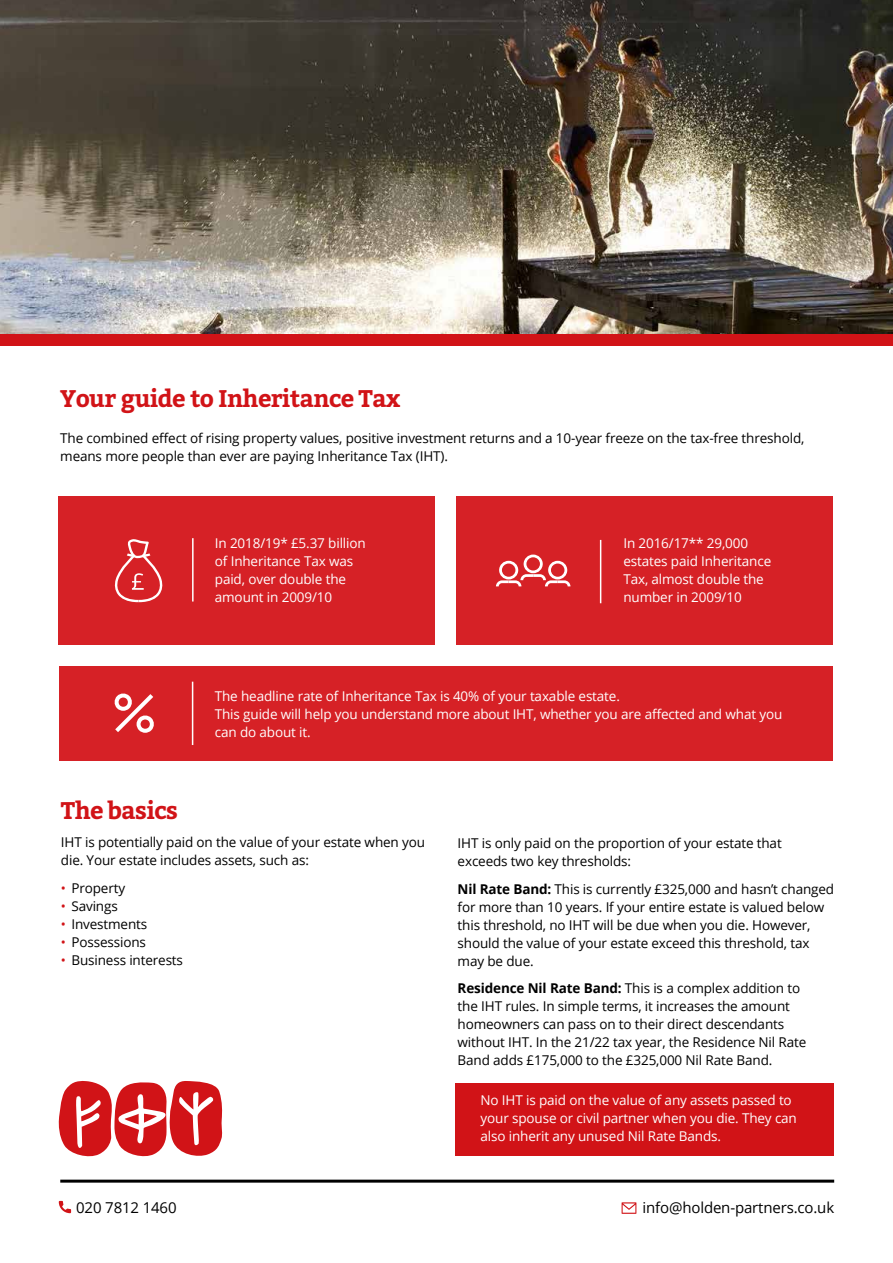
<style>
.page{position:relative;width:893px;height:1263px;background:#fff}
.page>*{position:absolute;margin:0;border:0;box-sizing:border-box;transform-origin:0 0}
.t1{font:700 24px "Bitter";letter-spacing:-.025em;color:#d11317}
.t2{font:15px "Open Sans";letter-spacing:-.01em;color:#000}
.t3{font:13.5px/18px "Open Sans";letter-spacing:-.01em;color:#000}
.t4{font:13.5px/18px "Open Sans";letter-spacing:-.01em;color:#fff}
.s1{color:#d11317}
.s2{font-weight:700}
</style>
<div class="page">
<hr style="left:60px;top:1179px;width:774px;height:3px;background:#000">
<svg style="left:59px;top:1201px;width:12px;height:12px"></svg>
<svg style="left:622px;top:1202px;width:14px;height:12px"></svg>
<img style="left:0;top:0;width:893px;height:334px">
<div style="left:0;top:334px;width:893px;height:12px;background:#d11317"></div>
<div style="left:456px;top:1083px;width:378px;height:73px;background:#d11317"></div>
<svg style="left:58px;top:1080px;width:165px;height:77px"></svg>
<div style="left:59px;top:666px;width:774px;height:95px;background:#d62126"></div>
<svg style="left:114px;top:693px;width:40px;height:40px"></svg>
<hr style="left:192px;top:682px;width:1px;height:63px;background:#fff">
<div style="left:59px;top:496px;width:376px;height:149px;background:#d62126"></div>
<svg style="left:114px;top:539px;width:49px;height:63px"></svg>
<hr style="left:192px;top:538px;width:2px;height:63px;background:#fff">
<div style="left:456px;top:496px;width:377px;height:149px;background:#d62126"></div>
<svg style="left:496px;top:554px;width:74px;height:32px"></svg>
<hr style="left:600px;top:540px;width:1px;height:63px;background:#fff">
<h1 class="t1" style="left:60px;top:384px;width:341px">Your guide to Inheritance Tax</h1>
<p class="t3" style="left:60px;top:429px;width:746px">The combined effect of rising property values, positive investment returns and a 10-year freeze on the tax-free threshold, means more people than ever are paying Inheritance Tax (IHT).</p>
<p class="t4" style="left:215px;top:533px;width:152px">In 2018/19* £5.37 billion of Inheritance Tax was paid, over double the amount in 2009/10</p>
<p class="t4" style="left:623px;top:533px;width:149px">In 2016/17** 29,000 estates paid Inheritance<br>Tax, almost double the number in 2009/10</p>
<p class="t4" style="left:215px;top:686px;width:569px">The headline rate of Inheritance Tax is 40% of your taxable estate.<br>This guide will help you understand more about IHT, whether you are affected and what you can do about it.</p>
<h1 class="t1" style="left:61px;top:796px;width:119px">The basics</h1>
<p class="t3" style="left:61px;top:833px;width:366px">IHT is potentially paid on the value of your estate when you die. Your estate includes assets, such as:</p>
<p class="t3" style="left:61px;top:878px;width:66px"><span class="s1">•</span> Property</p>
<p class="t3" style="left:61px;top:896px;width:58px"><span class="s1">•</span> Savings</p>
<p class="t3" style="left:61px;top:914px;width:88px"><span class="s1">•</span> Investments</p>
<p class="t3" style="left:61px;top:932px;width:87px"><span class="s1">•</span> Possessions</p>
<p class="t3" style="left:61px;top:950px;width:124px"><span class="s1">•</span> Business interests</p>
<p class="t3" style="left:458px;top:833px;width:326px">IHT is only paid on the proportion of your estate that exceeds two key thresholds:</p>
<p class="t3" style="left:458px;top:879px;width:378px"><span class="s2">Nil Rate Band:</span> This is currently £325,000 and hasn’t changed for more than 10 years. If your entire estate is valued below this threshold, no IHT will be due when you die. However, should the value of your estate exceed this threshold, tax may be due.</p>
<p class="t3" style="left:458px;top:979px;width:350px"><span class="s2">Residence Nil Rate Band:</span> This is a complex addition to the IHT rules. In simple terms, it increases the amount homeowners can pass on to their direct descendants without IHT. In the 21/22 tax year, the Residence Nil Rate Band adds £175,000 to the £325,000 Nil Rate Band.</p>
<p class="t4" style="left:480px;top:1091px;width:318px">No IHT is paid on the value of any assets passed to your spouse or civil partner when you die. They can also inherit any unused Nil Rate Bands.</p>
<p class="t2" style="left:76px;top:1197px;width:102px">020 7812 1460</p>
<p class="t2" style="left:642px;top:1197px;width:193px">info@holden-partners.co.uk</p>
</div>
